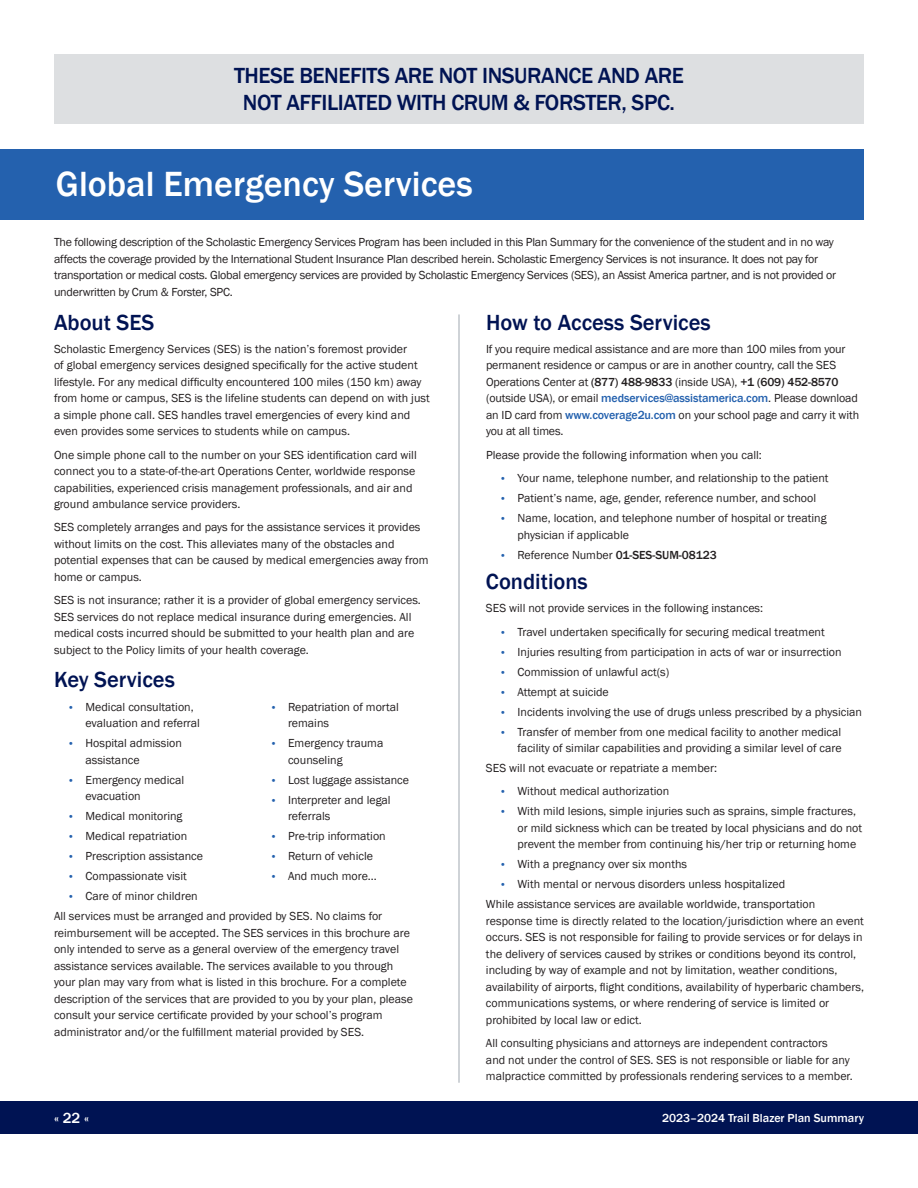
<style>
.page{position:relative;width:918px;height:1188px;background:#fff}
.page>*{position:absolute;margin:0;border:0;box-sizing:border-box;transform-origin:0 0}
.t1{font:500 36px "Franklin Gothic";color:#fff}
.t2{font:500 22.5px/27px "Franklin Gothic";letter-spacing:-.02em;color:#001353;text-align:center}
.t3{font:500 22.5px "Franklin Gothic";color:#001353}
.t4{font:500 15px "Franklin Gothic";color:#fff}
.t5{font:12px/16.5px "Franklin Gothic";color:#231f20}
.t6{font:12px/16.5px "Franklin Gothic";letter-spacing:-.02em;color:#231f20}
.t7{font:500 12px "Franklin Gothic";color:#231f20}
.t8{font:500 12px "Franklin Gothic";color:#fff}
.s1{font-weight:500;font-size:10.5px;color:#2461ae}
.s2{font-weight:500}
.s3{font-weight:500;color:#2461ae}
.s4{font-size:10.5px;color:#2461ae}
.s5{font-weight:400}
</style>
<div class="page">
<div style="left:0;top:1102px;width:918px;height:32px;background:#001353"></div>
<div style="left:0;top:150px;width:864px;height:70px;background:#2461ae"></div>
<hr style="left:458px;top:314px;width:2px;height:769px;background:#c0c5ca">
<div style="left:54px;top:54px;width:810px;height:70px;background:#dddfe1"></div>
<h2 class="t2" style="left:234px;top:62px;width:451px">THESE BENEFITS ARE NOT INSURANCE AND ARE<br>NOT AFFILIATED WITH CRUM &amp; FORSTER, SPC.</h2>
<h1 class="t1" style="left:56px;top:162px;width:418px">Global Emergency Services</h1>
<p class="t6" style="left:54px;top:234px;width:784px">The following description of the Scholastic Emergency Services Program has been included in this Plan Summary for the convenience of the student and in no way affects the coverage provided by the International Student Insurance Plan described herein. Scholastic Emergency Services is not insurance. It does not pay for transportation or medical costs. Global emergency services are provided by Scholastic Emergency Services (SES), an Assist America partner, and is not provided or underwritten by Crum &amp; Forster, SPC.</p>
<h2 class="t3" style="left:54px;top:308px;width:102px">About SES</h2>
<p class="t5" style="left:54px;top:341px;width:377px">Scholastic Emergency Services (SES) is the nation’s foremost provider<br>of global emergency services designed specifically for the active student lifestyle. For any medical difficulty encountered 100 miles (150 km) away from home or campus, SES is the lifeline students can depend on with just a simple phone call. SES handles travel emergencies of every kind and even provides some services to students while on campus.</p>
<p class="t5" style="left:54px;top:447px;width:364px">One simple phone call to the number on your SES identification card will connect you to a state-of-the-art Operations Center, worldwide response capabilities, experienced crisis management professionals, and air and ground ambulance service providers.</p>
<p class="t5" style="left:54px;top:519px;width:376px">SES completely arranges and pays for the assistance services it provides without limits on the cost. This alleviates many of the obstacles and potential expenses that can be caused by medical emergencies away from home or campus.</p>
<p class="t5" style="left:54px;top:592px;width:368px">SES is not insurance; rather it is a provider of global emergency services.<br>SES services do not replace medical insurance during emergencies. All medical costs incurred should be submitted to your health plan and are subject to the Policy limits of your health coverage.</p>
<h2 class="t3" style="left:54px;top:666px;width:122px">Key Services</h2>
<p class="t5" style="left:86px;top:699px;width:116px;text-indent:-18px"><span class="s1">•</span> Medical consultation, evaluation and referral</p>
<p class="t5" style="left:86px;top:735px;width:98px;text-indent:-18px"><span class="s1">•</span> Hospital admission assistance</p>
<p class="t5" style="left:86px;top:772px;width:100px;text-indent:-18px"><span class="s1">•</span> Emergency medical evacuation</p>
<p class="t5" style="left:68px;top:808px;width:116px"><span class="s1">•</span> Medical monitoring</p>
<p class="t5" style="left:68px;top:828px;width:121px"><span class="s1">•</span> Medical repatriation</p>
<p class="t5" style="left:68px;top:848px;width:137px"><span class="s1">•</span> Prescription assistance</p>
<p class="t5" style="left:68px;top:868px;width:121px"><span class="s1">•</span> Compassionate visit</p>
<p class="t5" style="left:68px;top:888px;width:132px"><span class="s1">•</span> Care of minor children</p>
<h2 class="t3" style="left:486px;top:308px;width:226px">How to Access Services</h2>
<p class="t5" style="left:486px;top:341px;width:375px">If you require medical assistance and are more than 100 miles from your permanent residence or campus or are in another country, call the SES Operations Center at <span class="s2">(877) 488-9833</span> (inside USA), <span class="s2">+1 (609) 452-8570 </span>(outside USA), or email <span class="s3">medservices@assistamerica.com</span>. Please download an ID card from <span class="s3">www.coverage2u.com</span> on your school page and carry it with you at all times.</p>
<p class="t5" style="left:486px;top:447px;width:277px">Please provide the following information when you call:</p>
<p class="t5" style="left:499px;top:470px;width:331px"><span class="s1">•</span> Your name, telephone number, and relationship to the patient</p>
<p class="t5" style="left:499px;top:490px;width:318px"><span class="s1">•</span> Patient’s name, age, gender, reference number, and school</p>
<p class="t5" style="left:517px;top:510px;width:311px;text-indent:-18px"><span class="s1">•</span> Name, location, and telephone number of hospital or treating physician if applicable</p>
<p class="t7" style="left:499px;top:547px;width:219px"><span class="s4">•</span> <span class="s5">Reference Number</span> 01-SES-SUM-08123</p>
<h2 class="t3" style="left:486px;top:568px;width:103px">Conditions</h2>
<p class="t5" style="left:486px;top:600px;width:279px">SES will not provide services in the following instances:</p>
<p class="t5" style="left:499px;top:624px;width:327px"><span class="s1">•</span> Travel undertaken specifically for securing medical treatment</p>
<p class="t5" style="left:499px;top:644px;width:344px"><span class="s1">•</span> Injuries resulting from participation in acts of war or insurrection</p>
<p class="t5" style="left:499px;top:664px;width:171px"><span class="s1">•</span> Commission of unlawful act(s)</p>
<p class="t5" style="left:499px;top:684px;width:111px"><span class="s1">•</span> Attempt at suicide</p>
<p class="t5" style="left:499px;top:704px;width:364px"><span class="s1">•</span> Incidents involving the use of drugs unless prescribed by a physician</p>
<p class="t5" style="left:499px;top:724px;width:344px;text-align:right"><span class="s1">•</span> Transfer of member from one medical facility to another medical facility of similar capabilities and providing a similar level of care</p>
<p class="t5" style="left:486px;top:760px;width:233px">SES will not evacuate or repatriate a member:</p>
<p class="t5" style="left:499px;top:783px;width:171px"><span class="s1">•</span> Without medical authorization</p>
<p class="t5" style="left:517px;top:803px;width:346px;text-indent:-18px"><span class="s1">•</span> With mild lesions, simple injuries such as sprains, simple fractures, or mild sickness which can be treated by local physicians and do not prevent the member from continuing his/her trip or returning home</p>
<p class="t5" style="left:499px;top:856px;width:189px"><span class="s1">•</span> With a pregnancy over six months</p>
<p class="t5" style="left:486px;top:875px;width:331px;line-height:20px;text-indent:14px"><span class="s1">•</span> With mental or nervous disorders unless hospitalized<br>While assistance services are available worldwide, transportation</p>
<p class="t5" style="left:486px;top:913px;width:380px">response time is directly related to the location/jurisdiction where an event occurs. SES is not responsible for failing to provide services or for delays in the delivery of services caused by strikes or conditions beyond its control, including by way of example and not by limitation, weather conditions, availability of airports, flight conditions, availability of hyperbaric chambers, communications systems, or where rendering of service is limited or prohibited by local law or edict.</p>
<p class="t5" style="left:486px;top:1035px;width:368px">All consulting physicians and attorneys are independent contractors<br>and not under the control of SES. SES is not responsible or liable for any malpractice committed by professionals rendering services to a member.</p>
<p class="t5" style="left:288px;top:699px;width:113px;text-indent:-18px"><span class="s1">•</span> Repatriation of mortal remains</p>
<p class="t5" style="left:288px;top:735px;width:97px;text-indent:-18px"><span class="s1">•</span> Emergency trauma counseling</p>
<p class="t5" style="left:270px;top:772px;width:141px"><span class="s1">•</span> Lost luggage assistance</p>
<p class="t5" style="left:288px;top:792px;width:104px;text-indent:-18px"><span class="s1">•</span> Interpreter and legal referrals</p>
<p class="t5" style="left:270px;top:828px;width:117px"><span class="s1">•</span> Pre-trip information</p>
<p class="t5" style="left:270px;top:848px;width:105px"><span class="s1">•</span> Return of vehicle</p>
<p class="t5" style="left:270px;top:868px;width:108px"><span class="s1">•</span> And much more...</p>
<p class="t5" style="left:54px;top:908px;width:360px">All services must be arranged and provided by SES. No claims for reimbursement will be accepted. The SES services in this brochure are only intended to serve as a general overview of the emergency travel assistance services available. The services available to you through your plan may vary from what is listed in this brochure. For a complete description of the services that are provided to you by your plan, please consult your service certificate provided by your school’s program administrator and/or the fulfillment material provided by SES.</p>
<p class="t4" style="left:54px;top:1109px;width:36px">« 22 «</p>
<p class="t8" style="left:662px;top:1111px;width:203px">2023–2024 Trail Blazer Plan Summary</p>
</div>
